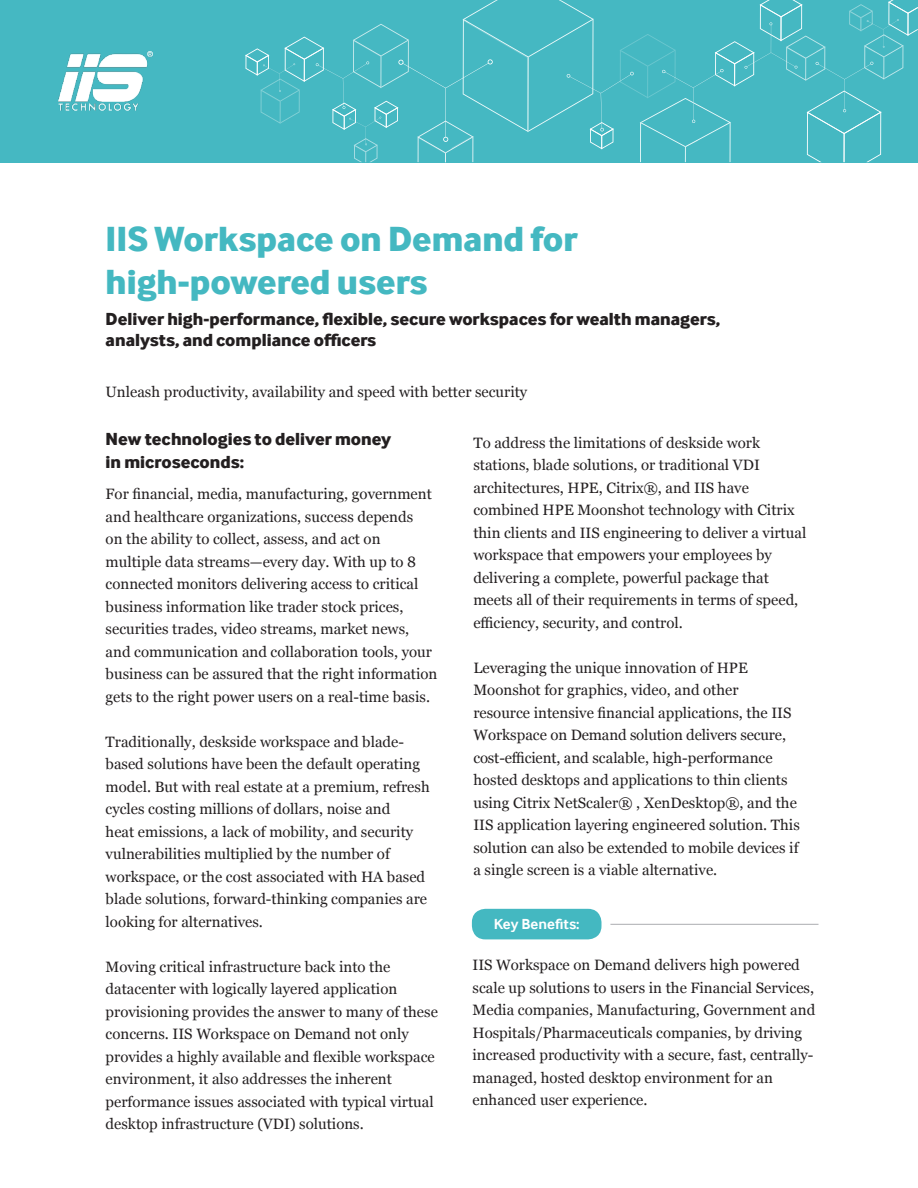
<style>
.page{position:relative;width:918px;height:1188px;background:#fff}
.page>*{position:absolute;margin:0;border:0;box-sizing:border-box;transform-origin:0 0}
.t1{font:800 36px/43.2px "Inter Face";color:#44b8c1}
.t2{font:800 18px/21.6px "Inter Face";color:#231f20}
.t3{font:15px/22.5px "Georgia";color:#231f20}
.t4{font:700 15px "Inter Face";color:#fff}
</style>
<div class="page">
<div style="left:472px;top:909px;width:130px;height:30px;background:#44b8c1;border-radius:14px"></div>
<hr style="left:610px;top:924px;width:209px;height:1px;background:#acadb1">
<div style="left:0;top:1px;width:918px;height:162px;background:#45b8c2"></div>
<svg style="left:245px;top:0;width:673px;height:162px"></svg>
<img style="left:58px;top:51px;width:95px;height:60px">
<p class="t1" style="left:106px;top:216px;width:474px">IIS Workspace on Demand for high-powered users</p>
<p class="t2" style="left:106px;top:307px;width:616px">Deliver high-performance, flexible, secure workspaces for wealth managers, analysts, and compliance officers</p>
<p class="t3" style="left:106px;top:380px;width:423px">Unleash productivity, availability and speed with better security</p>
<p class="t2" style="left:106px;top:428px;width:287px;line-height:22.5px">New technologies to deliver money in microseconds:</p>
<p class="t3" style="left:106px;top:482px;width:333px">For financial, media, manufacturing, government and healthcare organizations, success depends<br>on the ability to collect, assess, and act on multiple data streams—every day. With up to 8 connected monitors delivering access to critical business information like trader stock prices, securities trades, video streams, market news, and communication and collaboration tools, your business can be assured that the right information gets to the right power users on a real-time basis.</p>
<p class="t3" style="left:106px;top:730px;width:326px">Traditionally, deskside workspace and blade&shy;based solutions have been the default operating model. But with real estate at a premium, refresh cycles costing millions of dollars, noise and<br>heat emissions, a lack of mobility, and security vulnerabilities multiplied by the number of workspace, or the cost associated with HA based blade solutions, forward-thinking companies are looking for alternatives.</p>
<p class="t3" style="left:106px;top:955px;width:334px">Moving critical infrastructure back into the datacenter with logically layered application provisioning provides the answer to many of these concerns. IIS Workspace on Demand not only provides a highly available and flexible workspace environment, it also addresses the inherent performance issues associated with typical virtual desktop infrastructure (VDI) solutions.</p>
<p class="t3" style="left:473px;top:431px;width:334px">To address the limitations of deskside work stations, blade solutions, or traditional VDI architectures, HPE, Citrix®, and IIS have combined HPE Moonshot technology with Citrix thin clients and IIS engineering to deliver a virtual workspace that empowers your employees by delivering a complete, powerful package that meets all of their requirements in terms of speed, efficiency, security, and control.</p>
<p class="t3" style="left:473px;top:656px;width:328px">Leveraging the unique innovation of HPE Moonshot for graphics, video, and other<br>resource intensive financial applications, the IIS Workspace on Demand solution delivers secure, cost-efficient, and scalable, high-performance hosted desktops and applications to thin clients using Citrix NetScaler® , XenDesktop®, and the IIS application layering engineered solution. This solution can also be extended to mobile devices if a single screen is a viable alternative.</p>
<p class="t4" style="left:494px;top:915px;width:87px">Key Benefits:</p>
<p class="t3" style="left:473px;top:953px;width:344px">IIS Workspace on Demand delivers high powered scale up solutions to users in the Financial Services, Media companies, Manufacturing, Government and Hospitals/Pharmaceuticals companies, by driving increased productivity with a secure, fast, centrally&shy;managed, hosted desktop environment for an enhanced user experience.</p>
</div>
